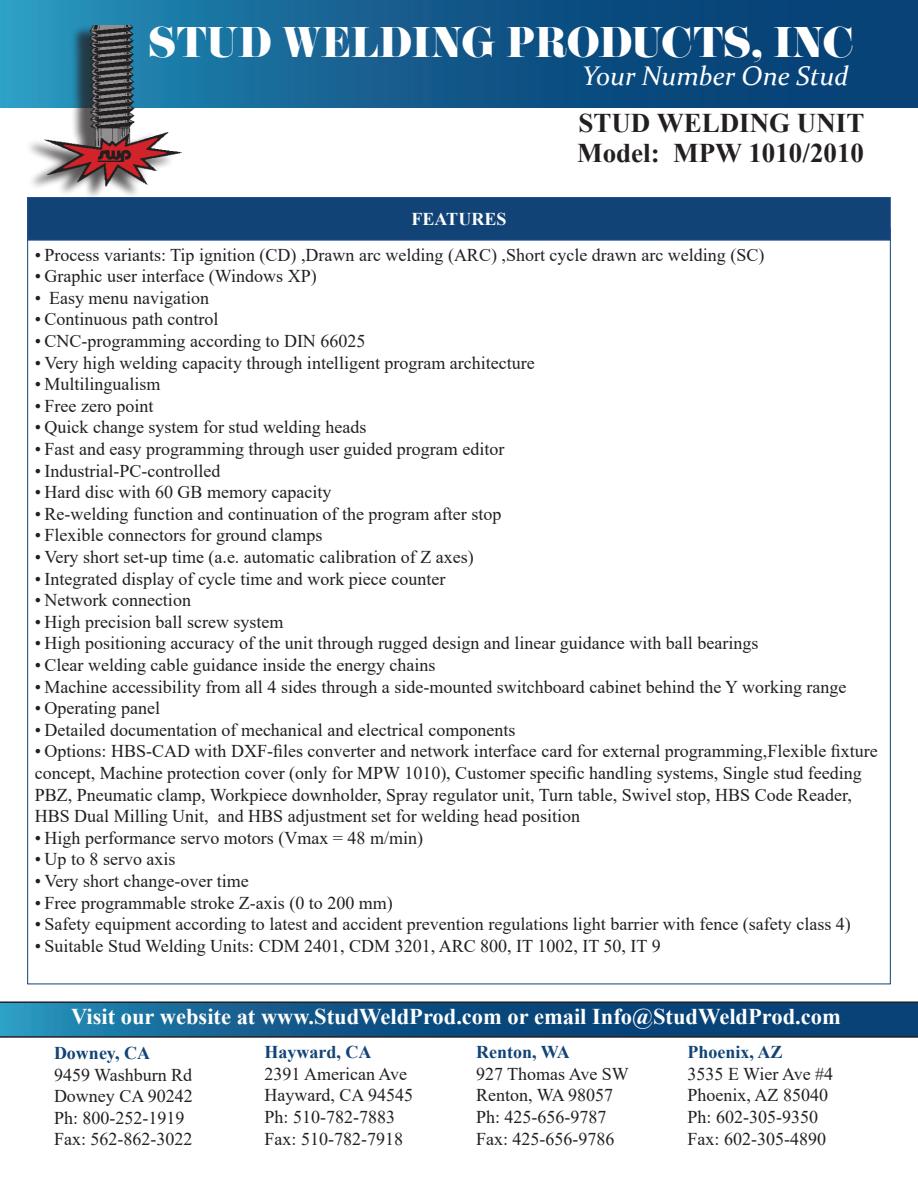
<style>
.page{position:relative;width:918px;height:1188px;background:#fff}
.page>*{position:absolute;margin:0;border:0;box-sizing:border-box;transform-origin:0 0}
.t1{font:37.5px "Eloquent JF Small Caps Pro";color:#fff}
.t2{font:700 27px "Times New Roman";color:#231f20}
.t3{font:italic 27px "Constantia";color:#fff}
.t4{font:700 22.5px "Times New Roman";color:#fff}
.t5{font:18px/21.6px "Times New Roman";color:#231f20}
.t6{font:700 18px "Times New Roman";color:#114376}
.t7{font:700 18px "Times New Roman";letter-spacing:.005em;color:#fff}
</style>
<div class="page">
<svg style="left:0;top:0;width:918px;height:107px;background:#11588a"></svg>
<svg style="left:0;top:1001px;width:918px;height:37px;background:#165582"></svg>
<div style="left:28px;top:198px;width:862px;height:42px;background:#114376"></div>
<div style="left:27px;top:197px;width:864px;height:44px;border:1px solid #244e9c"></div>
<div style="left:24px;top:25px;width:151px;height:177px;background:#231f20;opacity:.75"></div>
<img style="left:43px;top:26px;width:139px;height:163px">
<p class="t1" style="left:148px;top:17px;width:707px">STUD WELDING PRODUCTS, INC</p>
<p class="t3" style="left:582px;top:58px;width:268px">Your Number One Stud</p>
<p class="t7" style="left:411px;top:206px;width:97px">FEATURES</p>
<p class="t2" style="left:578px;top:103px;width:288px">STUD WELDING UNIT</p>
<p class="t2" style="left:577px;top:133px;width:288px">Model: MPW 1010/2010</p>
<p class="t5" style="left:35px;top:243px;width:731px">• Process variants: Tip ignition (CD) ,Drawn arc welding (ARC) ,Short cycle drawn arc welding (SC)</p>
<p class="t5" style="left:35px;top:265px;width:283px">• Graphic user interface (Windows XP)</p>
<p class="t5" style="left:35px;top:286px;width:176px">• Easy menu navigation</p>
<p class="t5" style="left:35px;top:308px;width:185px">• Continuous path control</p>
<p class="t5" style="left:35px;top:330px;width:332px">• CNC-programming according to DIN 66025</p>
<p class="t5" style="left:35px;top:351px;width:502px">• Very high welding capacity through intelligent program architecture</p>
<p class="t5" style="left:35px;top:373px;width:127px">• Multilingualism</p>
<p class="t5" style="left:35px;top:394px;width:120px">• Free zero point</p>
<p class="t5" style="left:35px;top:416px;width:333px">• Quick change system for stud welding heads</p>
<p class="t5" style="left:35px;top:438px;width:471px">• Fast and easy programming through user guided program editor</p>
<p class="t5" style="left:35px;top:459px;width:187px">• Industrial-PC-controlled</p>
<p class="t5" style="left:35px;top:481px;width:298px">• Hard disc with 60 GB memory capacity</p>
<p class="t5" style="left:35px;top:502px;width:468px">• Re-welding function and continuation of the program after stop</p>
<p class="t5" style="left:35px;top:524px;width:289px">• Flexible connectors for ground clamps</p>
<p class="t5" style="left:35px;top:546px;width:441px">• Very short set-up time (a.e. automatic calibration of Z axes)</p>
<p class="t5" style="left:35px;top:567px;width:412px">• Integrated display of cycle time and work piece counter</p>
<p class="t5" style="left:35px;top:589px;width:158px">• Network connection</p>
<p class="t5" style="left:35px;top:610px;width:250px">• High precision ball screw system</p>
<p class="t5" style="left:35px;top:632px;width:725px">• High positioning accuracy of the unit through rugged design and linear guidance with ball bearings</p>
<p class="t5" style="left:35px;top:654px;width:402px">• Clear welding cable guidance inside the energy chains</p>
<p class="t5" style="left:35px;top:675px;width:813px">• Machine accessibility from all 4 sides through a side-mounted switchboard cabinet behind the Y working range</p>
<p class="t5" style="left:35px;top:697px;width:127px">• Operating panel</p>
<p class="t5" style="left:35px;top:718px;width:482px">• Detailed documentation of mechanical and electrical components</p>
<p class="t5" style="left:35px;top:740px;width:845px">• Options: HBS-CAD with DXF-files converter and network interface card for external programming,Flexible fixture concept, Machine protection cover (only for MPW 1010), Customer specific handling systems, Single stud feeding PBZ, Pneumatic clamp, Workpiece downholder, Spray regulator unit, Turn table, Swivel stop, HBS Code Reader, HBS Dual Milling Unit, and HBS adjustment set for welding head position</p>
<p class="t5" style="left:35px;top:826px;width:390px">• High performance servo motors (Vmax = 48 m/min)</p>
<p class="t5" style="left:35px;top:848px;width:142px">• Up to 8 servo axis</p>
<p class="t5" style="left:35px;top:870px;width:216px">• Very short change-over time</p>
<p class="t5" style="left:35px;top:891px;width:360px">• Free programmable stroke Z-axis (0 to 200 mm)</p>
<p class="t5" style="left:35px;top:913px;width:818px">• Safety equipment according to latest and accident prevention regulations light barrier with fence (safety class 4)</p>
<p class="t5" style="left:35px;top:934px;width:628px">• Suitable Stud Welding Units: CDM 2401, CDM 3201, ARC 800, IT 1002, IT 50, IT 9</p>
<p class="t4" style="left:71px;top:1001px;width:771px">Visit our website at www.StudWeldProd.com or email Info@StudWeldProd.com</p>
<p class="t6" style="left:54px;top:1040px;width:97px">Downey, CA</p>
<p class="t5" style="left:54px;top:1063px;width:140px">9459 Washburn Rd</p>
<p class="t5" style="left:54px;top:1085px;width:140px">Downey CA 90242</p>
<p class="t5" style="left:54px;top:1106px;width:132px">Ph: 800-252-1919</p>
<p class="t5" style="left:54px;top:1128px;width:140px">Fax: 562-862-3022</p>
<p class="t6" style="left:265px;top:1039px;width:108px">Hayward, CA</p>
<p class="t5" style="left:265px;top:1062px;width:144px">2391 American Ave</p>
<p class="t5" style="left:265px;top:1084px;width:150px">Hayward, CA 94545</p>
<p class="t5" style="left:265px;top:1106px;width:132px">Ph: 510-782-7883</p>
<p class="t5" style="left:265px;top:1127px;width:140px">Fax: 510-782-7918</p>
<p class="t6" style="left:476px;top:1039px;width:95px">Renton, WA</p>
<p class="t5" style="left:476px;top:1062px;width:154px">927 Thomas Ave SW</p>
<p class="t5" style="left:476px;top:1084px;width:139px">Renton, WA 98057</p>
<p class="t5" style="left:476px;top:1106px;width:132px">Ph: 425-656-9787</p>
<p class="t5" style="left:476px;top:1127px;width:140px">Fax: 425-656-9786</p>
<p class="t6" style="left:688px;top:1039px;width:97px">Phoenix, AZ</p>
<p class="t5" style="left:688px;top:1062px;width:147px">3535 E Wier Ave #4</p>
<p class="t5" style="left:688px;top:1084px;width:142px">Phoenix, AZ 85040</p>
<p class="t5" style="left:688px;top:1106px;width:132px">Ph: 602-305-9350</p>
<p class="t5" style="left:688px;top:1127px;width:140px">Fax: 602-305-4890</p>
</div>
